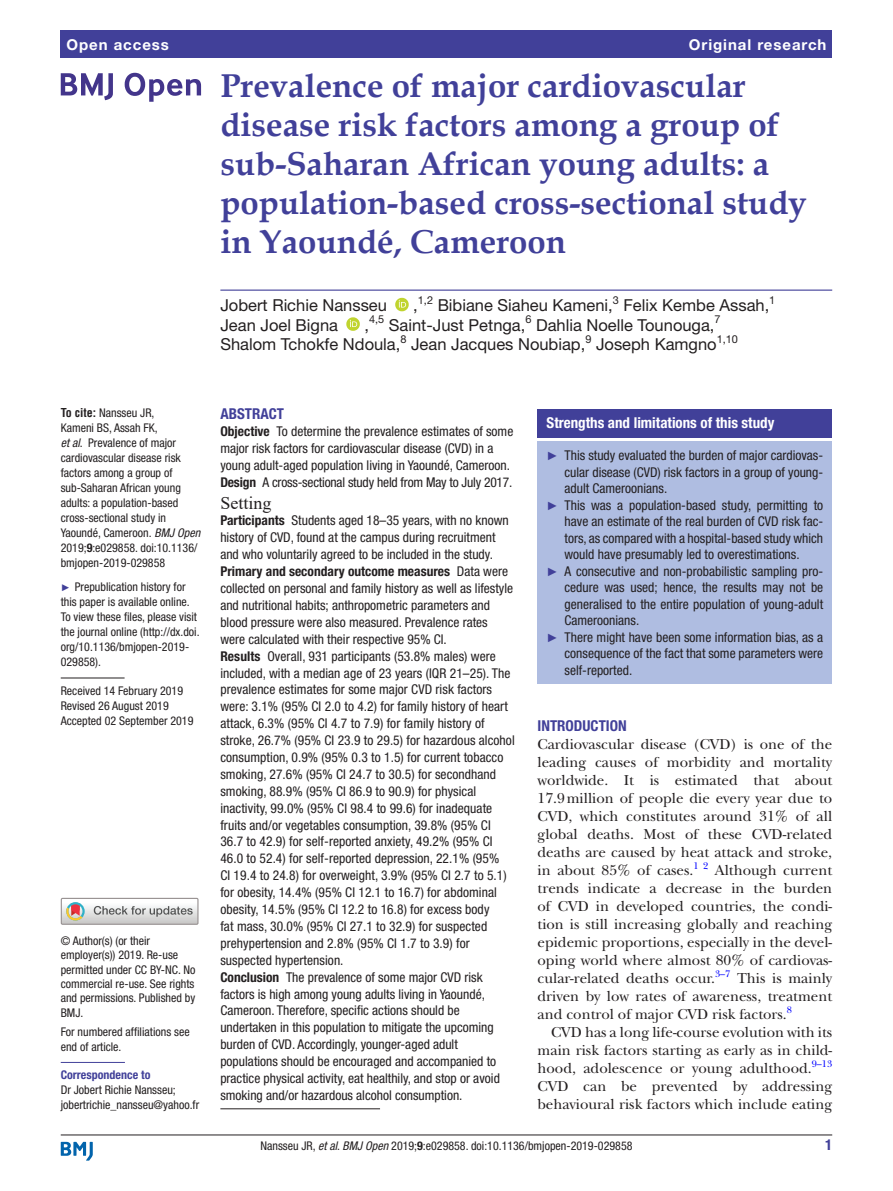
<style>
.page{position:relative;width:893px;height:1191px;background:#fff}
.page>*{position:absolute;margin:0;border:0;box-sizing:border-box;transform-origin:0 0}
.t1{font:700 33px/39px "Book Antiqua";color:#414099}
.t2{font:18px "Times New Roman";color:#231f20}
.t3{font:16.5px "Helvetica Neue LT Std";color:#231f20}
.t4{font:15px/18px "New Baskerville";color:#231f20;text-align:justify}
.t5{font:700 condensed 15px "Helvetica Neue LT Std";color:#fff}
.t6{font:700 15px "Helvetica Neue LT Std";letter-spacing:.065em;color:#fff}
.t7{font:700 condensed 15px "Helvetica Neue LT Std";color:#414099}
.t8{font:condensed 13.5px/17px "Helvetica Neue LT Std";color:#231f20}
.t9{font:condensed 12px/15px "Helvetica Neue LT Std";color:#231f20}
.t10{font:700 condensed 12px "Helvetica Neue LT Std";color:#414099}
.t11{font:10.95px "Helvetica Neue LT Std";color:#231f20}
.t12{font:9.9px "New Baskerville";color:#00f}
.s1{font-family:"Helvetica LT Std";font-weight:700}
.s2{font-style:italic}
.s3{font-weight:700}
.s4{font-family:"Arial";font-stretch:normal;font-size:9.75px;color:#414099}
.s5{font-family:"Arial";font-stretch:normal;font-size:12px;color:#414099}
</style>
<div class="page">
<hr style="left:61px;top:1134px;width:771px;height:1px;background:#231f20">
<svg style="left:61px;top:1141px;width:32px;height:19px"></svg>
<div style="left:61px;top:31px;width:771px;height:27px;background:#414099"></div>
<hr style="left:220px;top:289px;width:612px;height:2px;background:#414099">
<svg style="left:395px;top:298px;width:14px;height:13px"></svg>
<svg style="left:346px;top:317px;width:14px;height:14px"></svg>
<hr style="left:61px;top:677px;width:64px;height:1px;background:#231f20">
<hr style="left:61px;top:1062px;width:64px;height:1px;background:#414099">
<svg style="left:61px;top:73px;width:52px;height:27px"></svg>
<svg style="left:125px;top:73px;width:76px;height:29px"></svg>
<div style="left:61px;top:897px;width:138px;height:27px;border:1px solid #969090"></div>
<svg style="left:61px;top:898px;width:137px;height:26px"></svg>
<hr style="left:220px;top:1108px;width:160px;height:1px;background:#231f20">
<div style="left:538px;top:409px;width:294px;height:28px;background:#414099"></div>
<div style="left:538px;top:441px;width:294px;height:242px;background:#afbde1"></div>
<p class="t6" style="left:66px;top:35px;width:104px">Open access</p>
<p class="t6" style="left:689px;top:35px;width:139px">Original research</p>
<h1 class="t1" style="left:220px;top:66px;width:588px">Prevalence of major cardiovascular disease risk factors among a group of sub-Saharan African young adults: a population-based cross-sectional study in Yaoundé, Cameroon</h1>
<p class="t11" style="left:418px;top:293px;width:17px">1,2</p>
<p class="t3" style="left:438px;top:296px;width:177px">Bibiane Siaheu Kameni,</p>
<p class="t11" style="left:613px;top:293px;width:8px">3</p>
<p class="t3" style="left:623px;top:296px;width:147px">Felix Kembe Assah,</p>
<p class="t11" style="left:769px;top:293px;width:8px">1</p>
<p class="t3" style="left:220px;top:296px;width:168px">Jobert Richie Nansseu</p>
<p class="t3" style="left:413px;top:296px;width:6px">,</p>
<p class="t11" style="left:369px;top:313px;width:17px">4,5</p>
<p class="t3" style="left:389px;top:315px;width:138px">Saint-Just Petnga,</p>
<p class="t11" style="left:525px;top:313px;width:8px">6</p>
<p class="t3" style="left:536px;top:315px;width:180px">Dahlia Noelle Tounouga,</p>
<p class="t11" style="left:715px;top:313px;width:8px">7</p>
<p class="t3" style="left:220px;top:335px;width:182px">Shalom Tchokfe Ndoula,</p>
<p class="t11" style="left:400px;top:332px;width:8px">8</p>
<p class="t3" style="left:411px;top:335px;width:176px">Jean Jacques Noubiap,</p>
<p class="t11" style="left:585px;top:332px;width:8px">9</p>
<p class="t3" style="left:596px;top:335px;width:122px">Joseph Kamgno</p>
<p class="t11" style="left:717px;top:332px;width:23px">1,10</p>
<p class="t3" style="left:220px;top:315px;width:119px">Jean Joel Bigna</p>
<p class="t3" style="left:364px;top:315px;width:6px">,</p>
<p class="t9" style="left:61px;top:405px;width:141px"><span class="s1">To cite:</span> Nansseu JR,<br>Kameni BS, Assah FK,<br><span class="s2">et al</span>. Prevalence of major cardiovascular disease risk factors among a group of sub-Saharan African young adults: a population-based cross-sectional study in<br>Yaoundé, Cameroon. <span class="s2">BMJ Open<br></span>2019;<span class="s3">9</span>:e029858. doi:10.1136/ bmjopen-2019-029858</p>
<p class="t9" style="left:61px;top:579px;width:140px"><span class="s4">►</span> Prepublication history for this paper is available online.<br>To view these files, please visit the journal online (http://dx.doi. org/10.1136/bmjopen-2019-<br>029858).</p>
<p class="t9" style="left:61px;top:683px;width:134px">Received 14 February 2019<br>Revised 26 August 2019<br>Accepted 02 September 2019</p>
<p class="t9" style="left:61px;top:933px;width:136px;line-height:14.4px">© Author(s) (or their employer(s)) 2019. Re-use permitted under CC BY-NC. No commercial re-use. See rights and permissions. Published by<br>BMJ.</p>
<p class="t9" style="left:61px;top:1024px;width:130px">For numbered affiliations see end of article.</p>
<p class="t10" style="left:61px;top:1067px;width:91px">Correspondence to</p>
<p class="t9" style="left:61px;top:1082px;width:140px">Dr Jobert Richie Nansseu; jobertrichie_nansseu@yahoo.fr</p>
<p class="t7" style="left:220px;top:405px;width:65px">Abstract</p>
<p class="t8" style="left:220px;top:423px;width:294px"><span class="s3">Objective</span> To determine the prevalence estimates of some major risk factors for cardiovascular disease (CVD) in a young adult-aged population living in Yaoundé, Cameroon.<br><span class="s3">Design</span> A cross-sectional study held from May to July 2017.</p>
<h2 class="t2" style="left:220px;top:490px;width:53px">Setting</h2>
<p class="t8" style="left:220px;top:512px;width:296px"><span class="s3">Participants</span> Students aged 18–35 years, with no known history of CVD, found at the campus during recruitment and who voluntarily agreed to be included in the study.<br><span class="s3">Primary and secondary outcome measures</span> Data were collected on personal and family history as well as lifestyle and nutritional habits; anthropometric parameters and blood pressure were also measured. Prevalence rates were calculated with their respective 95% CI.<br><span class="s3">Results</span> Overall, 931 participants (53.8% males) were included, with a median age of 23 years (IQR 21–25). The prevalence estimates for some major CVD risk factors were: 3.1% (95% CI 2.0 to 4.2) for family history of heart attack, 6.3% (95% CI 4.7 to 7.9) for family history of stroke, 26.7% (95% CI 23.9 to 29.5) for hazardous alcohol consumption, 0.9% (95% 0.3 to 1.5) for current tobacco smoking, 27.6% (95% CI 24.7 to 30.5) for secondhand smoking, 88.9% (95% CI 86.9 to 90.9) for physical inactivity, 99.0% (95% CI 98.4 to 99.6) for inadequate fruits and/or vegetables consumption, 39.8% (95% CI 36.7 to 42.9) for self-reported anxiety, 49.2% (95% CI 46.0 to 52.4) for self-reported depression, 22.1% (95%<br>CI 19.4 to 24.8) for overweight, 3.9% (95% CI 2.7 to 5.1) for obesity, 14.4% (95% CI 12.1 to 16.7) for abdominal obesity, 14.5% (95% CI 12.2 to 16.8) for excess body<br>fat mass, 30.0% (95% CI 27.1 to 32.9) for suspected prehypertension and 2.8% (95% CI 1.7 to 3.9) for suspected hypertension.<br><span class="s3">Conclusion</span> The prevalence of some major CVD risk factors is high among young adults living in Yaoundé, Cameroon. Therefore, specific actions should be undertaken in this population to mitigate the upcoming burden of CVD. Accordingly, younger-aged adult populations should be encouraged and accompanied to practice physical activity, eat healthily, and stop or avoid smoking and/or hazardous alcohol consumption.</p>
<p class="t5" style="left:547px;top:414px;width:229px">Strengths and limitations of this study</p>
<p class="t8" style="left:547px;top:447px;width:278px"><span class="s5">►</span> This study evaluated the burden of major cardiovas-</p>
<p class="t8" style="left:565px;top:463px;width:260px">cular disease (CVD) risk factors in a group of young-</p>
<p class="t8" style="left:565px;top:480px;width:104px">adult Cameroonians.</p>
<p class="t8" style="left:547px;top:496px;width:278px"><span class="s5">►</span> This was a population-based study, permitting to</p>
<p class="t8" style="left:565px;top:513px;width:260px">have an estimate of the real burden of CVD risk fac-</p>
<p class="t8" style="left:565px;top:529px;width:260px">tors, as compared with a hospital-based study which</p>
<p class="t8" style="left:565px;top:546px;width:237px">would have presumably led to overestimations.</p>
<p class="t8" style="left:547px;top:562px;width:278px"><span class="s5">►</span> A consecutive and non-probabilistic sampling pro-</p>
<p class="t8" style="left:565px;top:579px;width:260px">cedure was used; hence, the results may not be</p>
<p class="t8" style="left:565px;top:595px;width:260px">generalised to the entire population of young-adult</p>
<p class="t8" style="left:565px;top:612px;width:76px">Cameroonians.</p>
<p class="t8" style="left:547px;top:628px;width:278px"><span class="s5">►</span> There might have been some information bias, as a</p>
<p class="t8" style="left:565px;top:645px;width:260px">consequence of the fact that some parameters were</p>
<p class="t8" style="left:565px;top:661px;width:69px">self-reported.</p>
<p class="t7" style="left:538px;top:717px;width:91px">Introduction</p>
<p class="t4" style="left:538px;top:735px;width:296px">Cardiovascular disease (CVD) is one of the leading causes of morbidity and mortality worldwide. It is estimated that about 17.9million of people die every year due to CVD, which constitutes around 31% of all global deaths. Most of these CVD-related deaths are caused by heat attack and stroke, in about 85% of cases.</p>
<p class="t12" style="left:693px;top:859px;width:16px">1 2</p>
<p class="t4" style="left:538px;top:861px;width:296px;text-indent:177px">Although current trends indicate a decrease in the burden of CVD in developed countries, the condi&shy;tion is still increasing globally and reaching epidemic proportions, especially in the devel&shy;oping world where almost 80% of cardiovas&shy;cular-related deaths occur.</p>
<p class="t12" style="left:715px;top:967px;width:17px">3–7</p>
<p class="t4" style="left:538px;top:969px;width:296px;text-indent:199px">This is mainly driven by low rates of awareness, treatment and control of major CVD risk factors.<sup>8</sup></p>
<p class="t4" style="left:538px;top:1023px;width:296px;text-indent:14px">CVD has a long life-course evolution with its main risk factors starting as early as in child&shy;hood, adolescence or young adulthood.</p>
<p class="t12" style="left:812px;top:1057px;width:22px">9–13</p>
<p class="t4" style="left:538px;top:1077px;width:296px">CVD can be prevented by addressing behavioural risk factors which include eating</p>
<p class="t9" style="left:260px;top:1137px;width:374px">Nansseu JR, <span class="s2">et al</span>. <span class="s2">BMJ Open</span> 2019;<span class="s3">9</span>:e029858. doi:10.1136/bmjopen-2019-029858</p>
<p class="t7" style="left:825px;top:1135px;width:9px">1</p>
</div>
